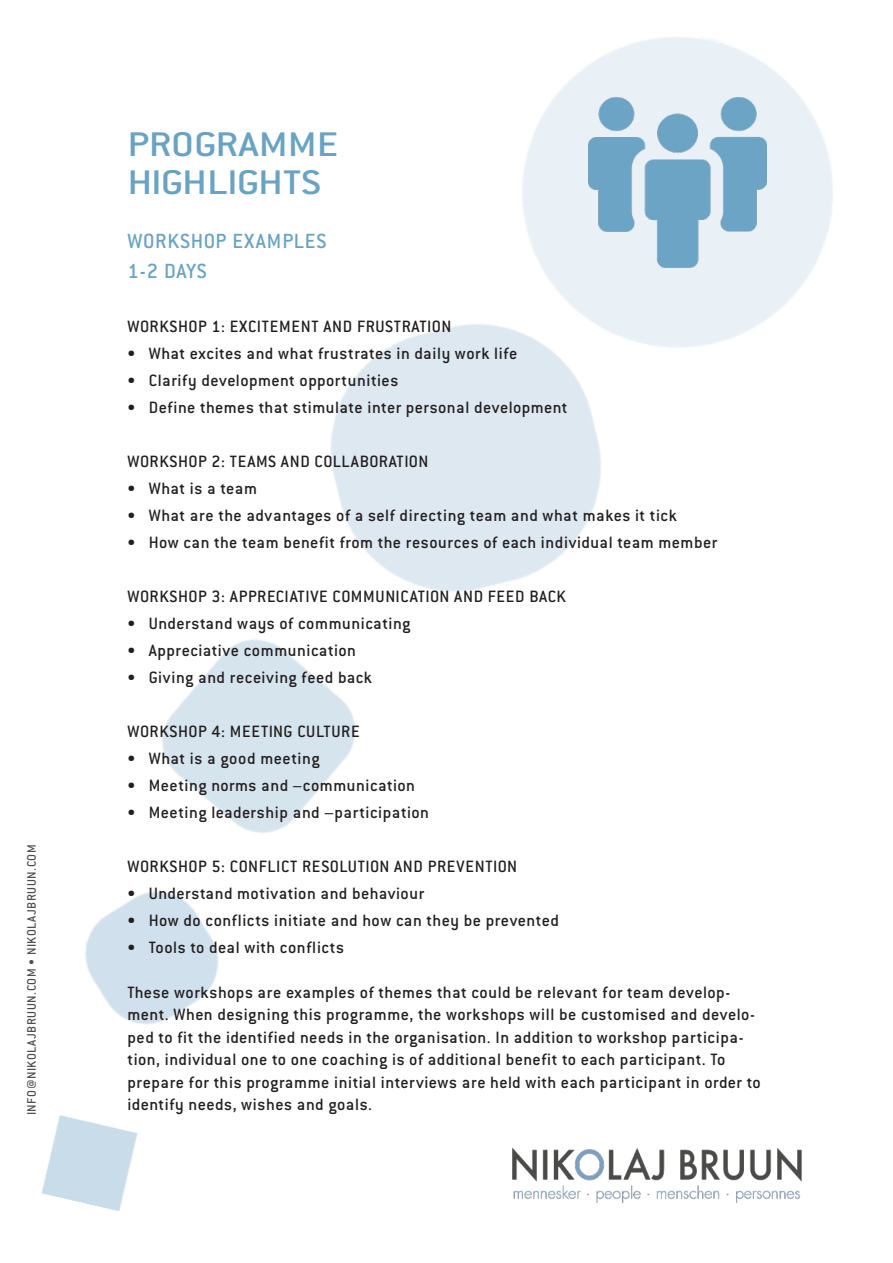
<style>
.page{position:relative;width:893px;height:1263px;background:#fff}
.page>*{position:absolute;margin:0;border:0;box-sizing:border-box;transform-origin:0 0}
.Brød{font:500 37.5px "Conduit ITC";letter-spacing:-.01em;color:#69a3c3;scale:1.2 1}
.Brød-2{font:500 22.5px "Conduit ITC";letter-spacing:.03em;color:#69a3c3}
.Brød-3{font:500 18px/22.5px "Conduit ITC";letter-spacing:.025em;color:#231f20}
.t1{font:500 13.5px "Conduit ITC";letter-spacing:.035em;color:#4b4c4d}
</style>
<div class="page">
<img style="left:42px;top:37px;width:791px;height:1174px">
<img style="left:506px;top:1144px;width:303px;height:64px">
<img style="left:588px;top:97px;width:179px;height:170px">
<p class="t1" style="left:24px;top:1115px;width:272px;rotate:-90deg">INFO@NIKOLAJBRUUN.COM • NIKOLAJBRUUN.COM</p>
<p class="Brød" style="left:128px;top:123px;width:177px">PROGRAMME</p>
<p class="Brød" style="left:128px;top:161px;width:163px">HIGHLIGHTS</p>
<p class="Brød-2" style="left:128px;top:228px;width:200px">WORKSHOP EXAMPLES</p>
<p class="Brød-2" style="left:128px;top:258px;width:81px">1-2 DAYS</p>
<p class="Brød-3" style="left:128px;top:315px;width:325px">WORKSHOP 1: EXCITEMENT AND FRUSTRATION</p>
<p class="Brød-3" style="left:128px;top:342px;width:391px">• What excites and what frustrates in daily work life</p>
<p class="Brød-3" style="left:128px;top:369px;width:272px">• Clarify development opportunities</p>
<p class="Brød-3" style="left:128px;top:396px;width:442px">• Define themes that stimulate inter personal development</p>
<p class="Brød-3" style="left:128px;top:450px;width:302px">WORKSHOP 2: TEAMS AND COLLABORATION</p>
<p class="Brød-3" style="left:128px;top:477px;width:131px">• What is a team</p>
<p class="Brød-3" style="left:128px;top:504px;width:551px">• What are the advantages of a self directing team and what makes it tick</p>
<p class="Brød-3" style="left:128px;top:531px;width:591px">• How can the team benefit from the resources of each individual team member</p>
<p class="Brød-3" style="left:128px;top:585px;width:440px">WORKSHOP 3: APPRECIATIVE COMMUNICATION AND FEED BACK</p>
<p class="Brød-3" style="left:128px;top:612px;width:284px">• Understand ways of communicating</p>
<p class="Brød-3" style="left:128px;top:639px;width:230px">• Appreciative communication</p>
<p class="Brød-3" style="left:128px;top:666px;width:246px">• Giving and receiving feed back</p>
<p class="Brød-3" style="left:128px;top:720px;width:234px">WORKSHOP 4: MEETING CULTURE</p>
<p class="Brød-3" style="left:128px;top:747px;width:194px">• What is a good meeting</p>
<p class="Brød-3" style="left:128px;top:774px;width:289px">• Meeting norms and –communication</p>
<p class="Brød-3" style="left:128px;top:801px;width:303px">• Meeting leadership and –participation</p>
<p class="Brød-3" style="left:128px;top:855px;width:391px">WORKSHOP 5: CONFLICT RESOLUTION AND PREVENTION</p>
<p class="Brød-3" style="left:128px;top:882px;width:298px">• Understand motivation and behaviour</p>
<p class="Brød-3" style="left:128px;top:909px;width:433px">• How do conflicts initiate and how can they be prevented</p>
<p class="Brød-3" style="left:128px;top:936px;width:218px">• Tools to deal with conflicts</p>
<p class="Brød-3" style="left:128px;top:981px;width:635px">These workshops are examples of themes that could be relevant for team develop&shy;ment. When designing this programme, the workshops will be customised and develo&shy;ped to fit the identified needs in the organisation. In addition to workshop participa&shy;tion, individual one to one coaching is of additional benefit to each participant. To prepare for this programme initial interviews are held with each participant in order to identify needs, wishes and goals.</p>
</div>
